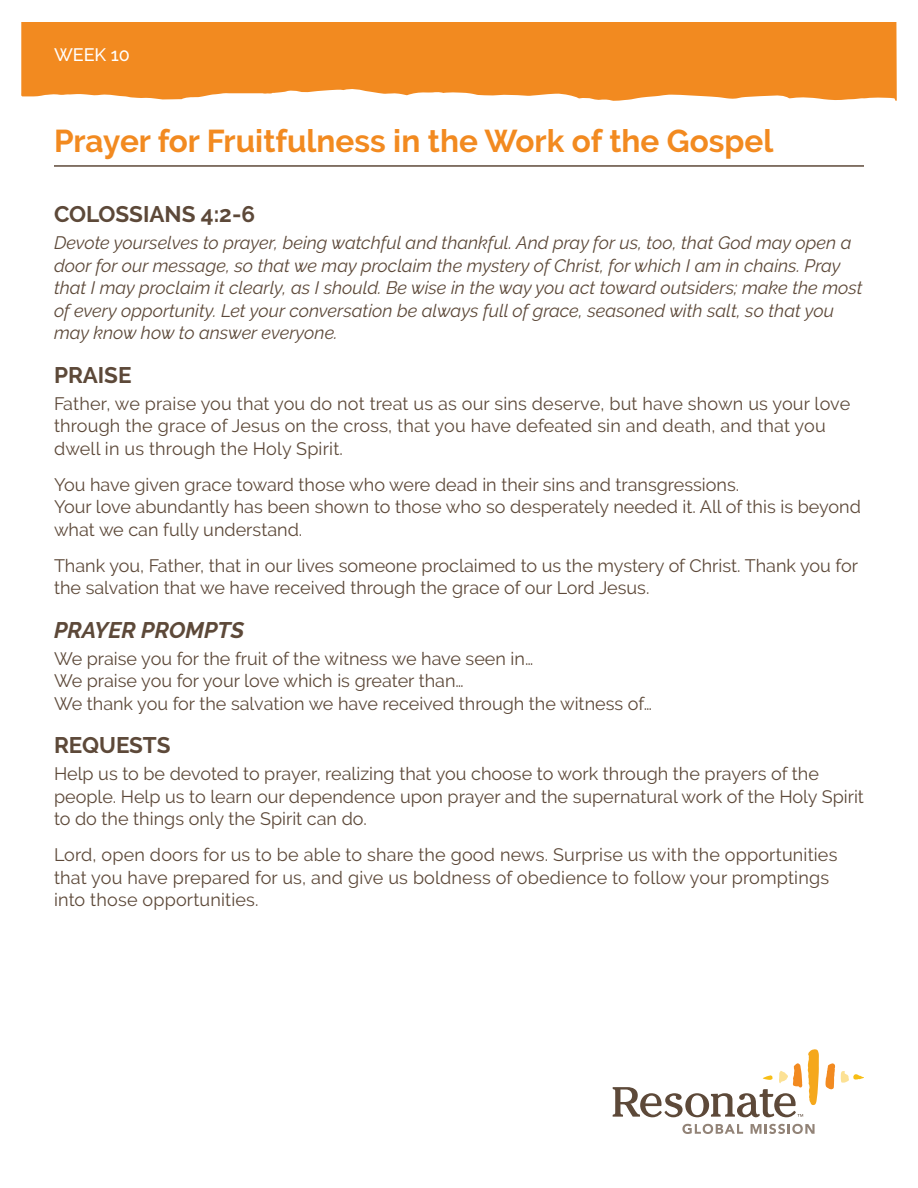
<style>
.page{position:relative;width:918px;height:1188px;background:#fff}
.page>*{position:absolute;margin:0;border:0;box-sizing:border-box;transform-origin:0 0}
.Page_Title{font:700 31.5px "Raleway";color:#f28a20}
.Subhead{font:700 22.5px "Raleway";color:#5d4939}
.Subhead-2{font:italic 700 22.5px "Raleway";color:#5d4939}
.Body_Text{font:18px/22.5px "Raleway";color:#5d4939}
.Body_Text-2{font:italic 18px/22.5px "Raleway";color:#5d4939}
.Body_Text-3{font:500 18px "Raleway";color:#fff}
</style>
<div class="page">
<svg style="left:825px;top:1063px;width:10px;height:26px"></svg>
<svg style="left:841px;top:1071px;width:23px;height:12px"></svg>
<svg style="left:682px;top:1124px;width:61px;height:10px"></svg>
<svg style="left:751px;top:1124px;width:64px;height:10px"></svg>
<svg style="left:613px;top:1049px;width:206px;height:68px"></svg>
<svg style="left:22px;top:22px;width:874px;height:79px;background:#f2922f"></svg>
<hr style="left:54px;top:165px;width:810px;height:2px;background:#5d4939">
<p class="Body_Text-3" style="left:54px;top:44px;width:77px">WEEK 10</p>
<p class="Page_Title" style="left:54px;top:123px;width:721px">Prayer for Fruitfulness in the Work of the Gospel</p>
<p class="Subhead" style="left:54px;top:201px;width:203px">COLOSSIANS 4:2-6</p>
<p class="Body_Text-2" style="left:54px;top:232px;width:810px">Devote yourselves to prayer, being watchful and thankful. And pray for us, too, that God may open a door for our message, so that we may proclaim the mystery of Christ, for which I am in chains. Pray that I may proclaim it clearly, as I should. Be wise in the way you act toward outsiders; make the most of every opportunity. Let your conversation be always full of grace, seasoned with salt, so that you may know how to answer everyone.</p>
<p class="Subhead" style="left:54px;top:362px;width:79px">PRAISE</p>
<p class="Body_Text" style="left:54px;top:392px;width:798px">Father, we praise you that you do not treat us as our sins deserve, but have shown us your love through the grace of Jesus on the cross, that you have defeated sin and death, and that you dwell in us through the Holy Spirit.</p>
<p class="Body_Text" style="left:54px;top:473px;width:808px">You have given grace toward those who were dead in their sins and transgressions.<br>Your love abundantly has been shown to those who so desperately needed it. All of this is beyond what we can fully understand.</p>
<p class="Body_Text" style="left:54px;top:554px;width:806px">Thank you, Father, that in our lives someone proclaimed to us the mystery of Christ. Thank you for the salvation that we have received through the grace of our Lord Jesus.</p>
<p class="Subhead-2" style="left:54px;top:617px;width:192px">PRAYER PROMPTS</p>
<p class="Body_Text" style="left:54px;top:647px;width:600px">We praise you for the fruit of the witness we have seen in…<br>We praise you for your love which is greater than…<br>We thank you for the salvation we have received through the witness of…</p>
<p class="Subhead" style="left:54px;top:732px;width:118px">REQUESTS</p>
<p class="Body_Text" style="left:54px;top:763px;width:812px">Help us to be devoted to prayer, realizing that you choose to work through the prayers of the people. Help us to learn our dependence upon prayer and the supernatural work of the Holy Spirit to do the things only the Spirit can do.</p>
<p class="Body_Text" style="left:54px;top:844px;width:785px">Lord, open doors for us to be able to share the good news. Surprise us with the opportunities that you have prepared for us, and give us boldness of obedience to follow your promptings into those opportunities.</p>
</div>
